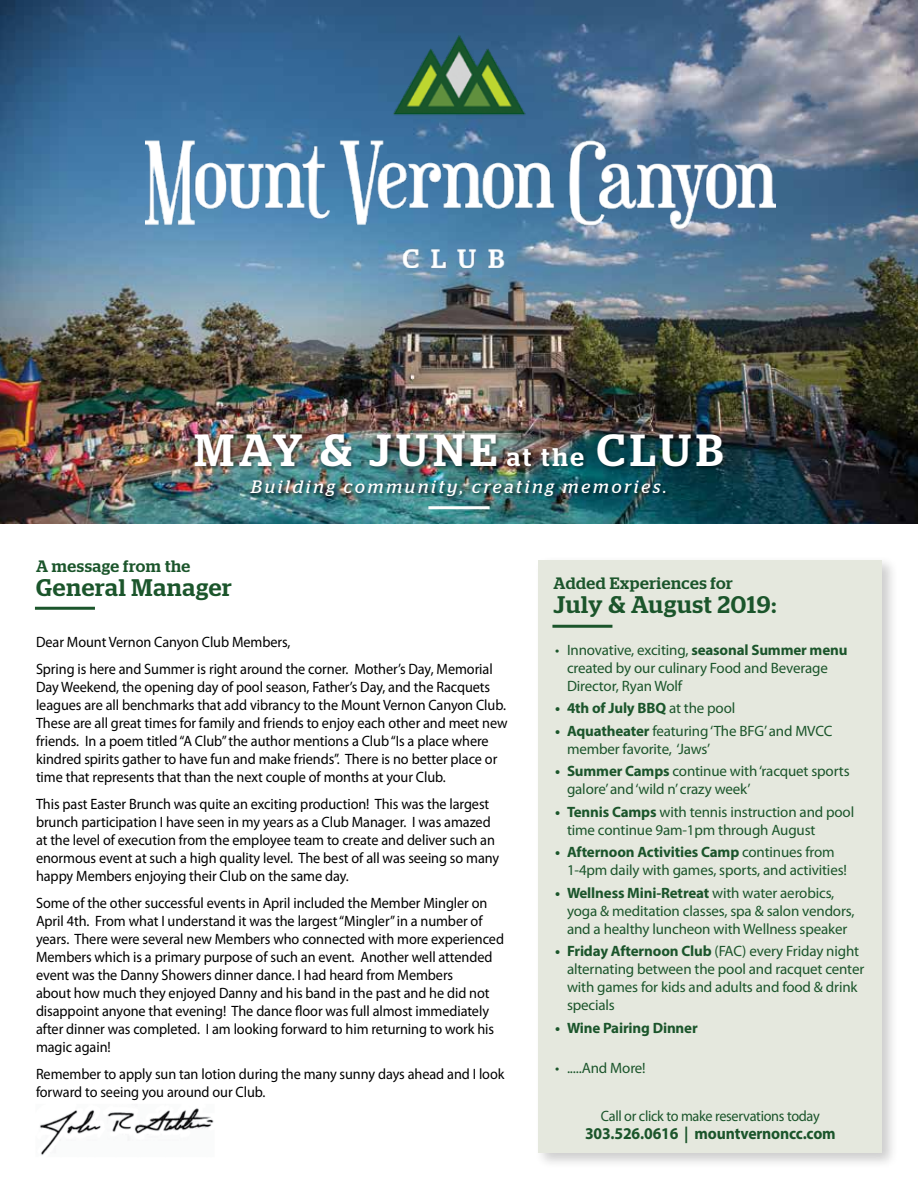
<style>
.page{position:relative;width:918px;height:1188px;background:#fff}
.page>*{position:absolute;margin:0;border:0;box-sizing:border-box;transform-origin:0 0}
.t1{font:500 45px "Stag";letter-spacing:.11em;color:#fff}
.t2{font:500 24px "Stag";letter-spacing:.035em;color:#1b552b}
.t3{font:italic 18px "Stag";letter-spacing:.16em;color:#fff}
.t4{font:500 16.5px "Stag";letter-spacing:.035em;color:#1b552b}
.t5{font:700 16.5px "Myriad Pro";letter-spacing:-.01em;color:#1b552b;scale:.95 1}
.t6{font:15px/18px "Myriad Pro";letter-spacing:-.005em;color:#000;scale:.95 1}
.t7{font:15px/18px "Myriad Pro";letter-spacing:-.01em;color:#1b552b}
.t8{font:700 15px "Myriad Pro";letter-spacing:-.01em;color:#1b552b}
.t9{font:15px "Myriad Pro";letter-spacing:-.01em;color:#1b552b;scale:.95 1}
.s1{font-size:25.5px}
.s2{font-weight:700}
.s3{font-weight:400}
</style>
<div class="page">
<img style="left:40px;top:1108px;width:174px;height:47px">
<div style="left:534px;top:556px;width:365px;height:613px;background:#000;opacity:.2"></div>
<div style="left:538px;top:560px;width:344px;height:593px;background:#e5e8de"></div>
<img style="left:0;top:0;width:918px;height:524px">
<div style="left:193px;top:433px;width:535px;height:67px;background:#000;opacity:.3"></div>
<hr style="left:428px;top:506px;width:62px;height:3px;background:#fff">
<hr style="left:552px;top:625px;width:60px;height:3px;background:#1b552b">
<hr style="left:35px;top:607px;width:60px;height:3px;background:#1b552b">
<img style="left:146px;top:35px;width:629px;height:233px">
<h1 class="t1" style="left:195px;top:423px;width:530px">MAY &amp; JUNE <span class="s1">at the</span> CLUB</h1>
<p class="t3" style="left:251px;top:476px;width:417px">Building community, creating memories.</p>
<p class="t4" style="left:36px;top:557px;width:156px">A message from the</p>
<h2 class="t2" style="left:36px;top:574px;width:197px">General Manager</h2>
<p class="t6" style="left:36px;top:628px;width:482px;line-height:27px">Dear Mount Vernon Canyon Club Members,<br>Spring is here and Summer is right around the corner. Mother’s Day, Memorial</p>
<p class="t6" style="left:36px;top:678px;width:498px">Day Weekend, the opening day of pool season, Father’s Day, and the Racquets leagues are all benchmarks that add vibrancy to the Mount Vernon Canyon Club.<br>These are all great times for family and friends to enjoy each other and meet new friends. In a poem titled “A Club” the author mentions a Club “Is a place where kindred spirits gather to have fun and make friends”. There is no better place or time that represents that than the next couple of months at your Club.</p>
<p class="t6" style="left:36px;top:795px;width:489px">This past Easter Brunch was quite an exciting production! This was the largest brunch participation I have seen in my years as a Club Manager. I was amazed at the level of execution from the employee team to create and deliver such an enormous event at such a high quality level. The best of all was seeing so many happy Members enjoying their Club on the same day.</p>
<p class="t6" style="left:36px;top:894px;width:494px">Some of the other successful events in April included the Member Mingler on April 4th. From what I understand it was the largest “Mingler” in a number of years. There were several new Members who connected with more experienced Members which is a primary purpose of such an event. Another well attended event was the Danny Showers dinner dance. I had heard from Members<br>about how much they enjoyed Danny and his band in the past and he did not disappoint anyone that evening! The dance floor was full almost immediately after dinner was completed. I am looking forward to him returning to work his magic again!</p>
<p class="t6" style="left:36px;top:1065px;width:495px">Remember to apply sun tan lotion during the many sunny days ahead and I look forward to seeing you around our Club.</p>
<p class="t4" style="left:554px;top:573px;width:181px">Added Experiences for</p>
<h2 class="t2" style="left:554px;top:590px;width:224px">July &amp; August 2019:</h2>
<p class="t7" style="left:567px;top:640px;width:282px;text-indent:-12px">• Innovative, exciting, <span class="s2">seasonal Summer menu </span>created by our culinary Food and Beverage<br>Director, Ryan Wolf</p>
<p class="t8" style="left:555px;top:698px;width:182px">• 4th of July BBQ <span class="s3">at the pool</span></p>
<p class="t7" style="left:567px;top:721px;width:267px;text-indent:-12px"><span class="s2">• Aquatheater</span> featuring ‘The BFG’ and MVCC member favorite, ‘Jaws’</p>
<p class="t7" style="left:567px;top:762px;width:284px;text-indent:-12px"><span class="s2">• Summer Camps</span> continue with ‘racquet sports galore’ and ‘wild n’ crazy week’</p>
<p class="t7" style="left:567px;top:802px;width:289px;text-indent:-12px"><span class="s2">• Tennis Camps</span> with tennis instruction and pool time continue 9am-1pm through August</p>
<p class="t7" style="left:567px;top:843px;width:281px;text-indent:-12px"><span class="s2">• Afternoon Activities Camp</span> continues from<br>1-4pm daily with games, sports, and activities!</p>
<p class="t7" style="left:567px;top:883px;width:289px;text-indent:-12px"><span class="s2">• Wellness Mini-Retreat</span> with water aerobics, yoga &amp; meditation classes, spa &amp; salon vendors, and a healthy luncheon with Wellness speaker</p>
<p class="t7" style="left:567px;top:942px;width:299px;text-indent:-12px"><span class="s2">• Friday Afternoon Club</span> (FAC) every Friday night alternating between the pool and racquet center with games for kids and adults and food &amp; drink specials</p>
<p class="t8" style="left:555px;top:1018px;width:144px">• Wine Pairing Dinner</p>
<p class="t7" style="left:555px;top:1059px;width:92px">• .....And More!</p>
<p class="t9" style="left:601px;top:1107px;width:232px">Call or click to make reservations today</p>
<p class="t5" style="left:585px;top:1123px;width:265px">303.526.0616 | mountvernoncc.com</p>
</div>
